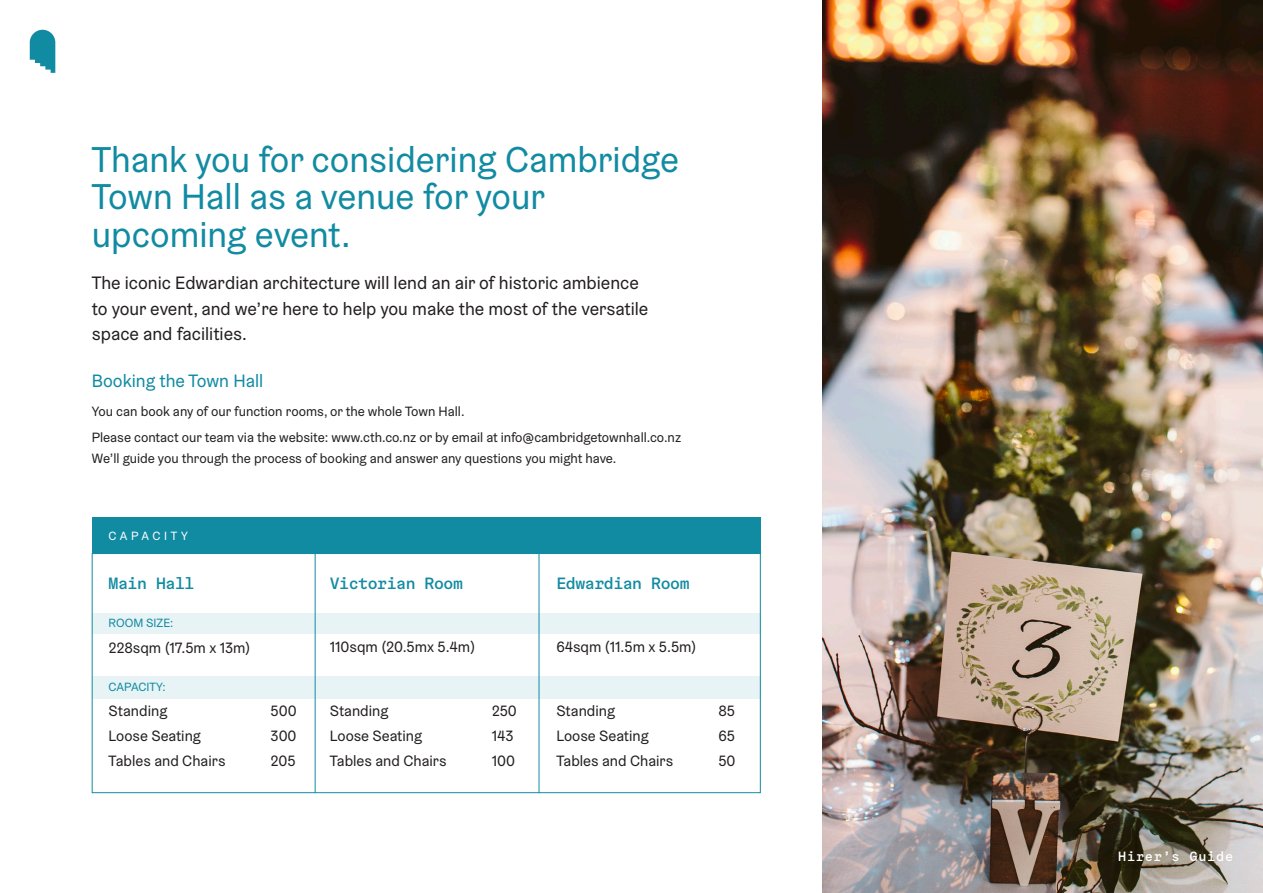
<style>
.page{position:relative;width:1263px;height:893px;background:#fff}
.page>*{position:absolute;margin:0;border:0;box-sizing:border-box;transform-origin:0 0}
.t1{font:36px/37.5px "Graebenbach";color:#118ba2}
.t2{font:18px/25.5px "Graebenbach";color:#231f20}
.t3{font:18px "Graebenbach";color:#118ba2}
.t4{font:500 16.5px "Graebenbach Mono";letter-spacing:-.025em;color:#118ba2}
.t5{font:15px "Graebenbach";color:#231f20}
.t6{font:13.5px/21px "Graebenbach";color:#231f20}
.t7{font:500 13.5px "Graebenbach Mono";letter-spacing:.06em;color:#fff}
.t8{font:12px "Graebenbach";color:#118ba2}
.t9{font:12px "Graebenbach";letter-spacing:.3em;color:#fff}
</style>
<div class="page">
<img style="left:823px;top:0;width:440px;height:893px">
<div style="left:92px;top:553px;width:669px;height:240px;background:#fff;border:1px solid #118ba2"></div>
<div style="left:92px;top:613px;width:668px;height:21px;background:#e7f3f5"></div>
<div style="left:92px;top:677px;width:668px;height:22px;background:#e7f3f5"></div>
<hr style="left:315px;top:553px;width:1px;height:240px;background:#118ba2">
<hr style="left:539px;top:553px;width:1px;height:240px;background:#118ba2">
<div style="left:92px;top:517px;width:669px;height:36px;background:#118ba2"></div>
<svg style="left:30px;top:30px;width:25px;height:43px"></svg>
<p class="t1" style="left:92px;top:140px;width:589px">Thank you for considering Cambridge<br>Town Hall as a venue for your upcoming event.</p>
<p class="t2" style="left:92px;top:270px;width:558px">The iconic Edwardian architecture will lend an air of historic ambience to your event, and we’re here to help you make the most of the versatile space and facilities.</p>
<p class="t3" style="left:92px;top:369px;width:173px">Booking the Town Hall</p>
<p class="t6" style="left:92px;top:401px;width:374px">You can book any of our function rooms, or the whole Town Hall.</p>
<p class="t6" style="left:92px;top:426px;width:591px">Please contact our team via the website: www.cth.co.nz or by email at info@cambridgetownhall.co.nz<br>We’ll guide you through the process of booking and answer any questions you might have.</p>
<p class="t9" style="left:108px;top:528px;width:81px">CAPACITY</p>
<p class="t4" style="left:109px;top:573px;width:87px">Main Hall</p>
<p class="t8" style="left:109px;top:616px;width:66px">ROOM SIZE:</p>
<p class="t5" style="left:109px;top:638px;width:143px">228sqm (17.5m x 13m)</p>
<p class="t8" style="left:109px;top:679px;width:59px">CAPACITY:</p>
<p class="t5" style="left:109px;top:701px;width:60px">Standing</p>
<p class="t5" style="left:271px;top:701px;width:28px">500</p>
<p class="t5" style="left:109px;top:727px;width:94px">Loose Seating</p>
<p class="t5" style="left:271px;top:727px;width:27px">300</p>
<p class="t5" style="left:109px;top:752px;width:118px">Tables and Chairs</p>
<p class="t5" style="left:271px;top:752px;width:26px">205</p>
<p class="t4" style="left:330px;top:573px;width:135px">Victorian Room</p>
<p class="t5" style="left:330px;top:638px;width:147px">110sqm (20.5mx 5.4m)</p>
<p class="t5" style="left:330px;top:701px;width:60px">Standing</p>
<p class="t5" style="left:492px;top:701px;width:27px">250</p>
<p class="t5" style="left:330px;top:726px;width:94px">Loose Seating</p>
<p class="t5" style="left:492px;top:726px;width:23px">143</p>
<p class="t5" style="left:330px;top:752px;width:118px">Tables and Chairs</p>
<p class="t5" style="left:492px;top:752px;width:25px">100</p>
<p class="t4" style="left:556px;top:573px;width:135px">Edwardian Room</p>
<p class="t5" style="left:556px;top:638px;width:141px">64sqm (11.5m x 5.5m)</p>
<p class="t5" style="left:556px;top:701px;width:60px">Standing</p>
<p class="t5" style="left:718px;top:701px;width:18px">85</p>
<p class="t5" style="left:556px;top:726px;width:94px">Loose Seating</p>
<p class="t5" style="left:718px;top:726px;width:18px">65</p>
<p class="t5" style="left:556px;top:752px;width:118px">Tables and Chairs</p>
<p class="t5" style="left:718px;top:752px;width:19px">50</p>
<p class="t7" style="left:1118px;top:848px;width:117px">Hirer’s Guide</p>
</div>
